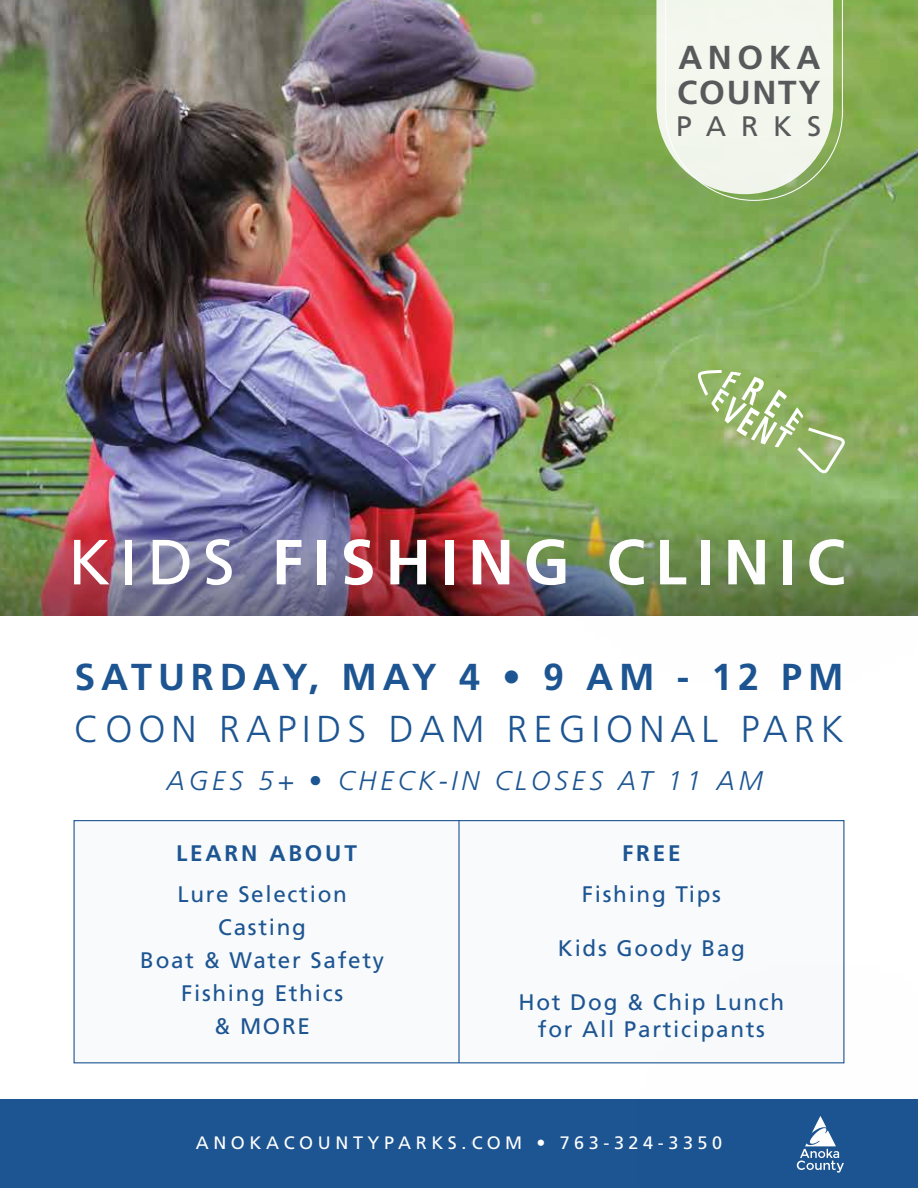
<style>
.page{position:relative;width:918px;height:1188px;background:#fff}
.page>*{position:absolute;margin:0;border:0;box-sizing:border-box;transform-origin:0 0}
.t1{font:300 37.5px "Frutiger LT Std";letter-spacing:.16em;color:#1d5592}
.t2{font:700 37.5px "Frutiger LT Std";letter-spacing:.155em;color:#1d5592}
.t3{font:700 33.15px/34.7px "Frutiger LT Std";letter-spacing:.05em;color:#58595b}
.t4{font:28.2px "Frutiger LT Std";letter-spacing:.53em;color:#58595b}
.t5{font:italic 300 27px "Frutiger LT Std";letter-spacing:.145em;color:#1d5592}
.t6{font:22.5px/33px "Frutiger LT Std";letter-spacing:.075em;color:#1d5592;text-align:center}
.t7{font:700 22.5px "Frutiger LT Std";letter-spacing:.125em;color:#1d5592}
.t8{font:18px "Frutiger LT Std";letter-spacing:.255em;color:#fff}
.s1{font-weight:700;font-style:normal}
</style>
<div class="page">
<div style="left:459px;top:821px;width:385px;height:242px;background:#f8fafc"></div>
<div style="left:74px;top:821px;width:385px;height:242px;background:#f8fafc"></div>
<div style="left:0;top:1100px;width:918px;height:88px;background:#1d5592"></div>
<img style="left:0;top:0;width:293px;height:496px">
<img style="left:473px;top:879px;width:445px;height:288px">
<svg style="left:797px;top:1116px;width:47px;height:57px"></svg>
<img style="left:0;top:496px;width:293px;height:119px">
<svg style="left:74px;top:540px;width:36px;height:44px"></svg>
<div style="left:126px;top:540px;width:6px;height:44px;background:#fff"></div>
<svg style="left:153px;top:540px;width:37px;height:44px"></svg>
<svg style="left:206px;top:539px;width:26px;height:46px"></svg>
<svg style="left:277px;top:540px;width:16px;height:44px"></svg>
<img style="left:293px;top:0;width:625px;height:879px">
<svg style="left:698px;top:367px;width:149px;height:109px;background:#9abb72"></svg>
<div style="left:74px;top:820px;width:770px;height:243px;border:1px solid #1d5592"></div>
<hr style="left:458px;top:821px;width:2px;height:242px;background:#1d5592">
<h2 class="t3" style="left:677px;top:41px;width:145px">ANOKA<br>COUNTY</h2>
<p class="t4" style="left:676px;top:109px;width:146px">PARKS</p>
<h1 class="t2" style="left:75px;top:655px;width:770px">SATURDAY, MAY 4 • 9 AM - 12 PM</h1>
<h1 class="t1" style="left:74px;top:708px;width:771px">COON RAPIDS DAM REGIONAL PARK</h1>
<p class="t5" style="left:167px;top:765px;width:597px">AGES 5+ <span class="s1">•</span> CHECK-IN CLOSES AT 11 AM</p>
<p class="t7" style="left:176px;top:840px;width:182px">LEARN ABOUT</p>
<p class="t7" style="left:622px;top:840px;width:60px">FREE</p>
<p class="t6" style="left:140px;top:878px;width:245px">Lure Selection<br>Casting<br>Boat &amp; Water Safety<br>Fishing Ethics<br>&amp; MORE</p>
<p class="t6" style="left:582px;top:878px;width:141px">Fishing Tips</p>
<p class="t6" style="left:558px;top:932px;width:188px">Kids Goody Bag</p>
<p class="t6" style="left:519px;top:989px;width:267px;line-height:27px">Hot Dog &amp; Chip Lunch for All Participants</p>
<p class="t8" style="left:196px;top:1133px;width:528px">ANOKACOUNTYPARKS.COM • 763-324-3350</p>
</div>
